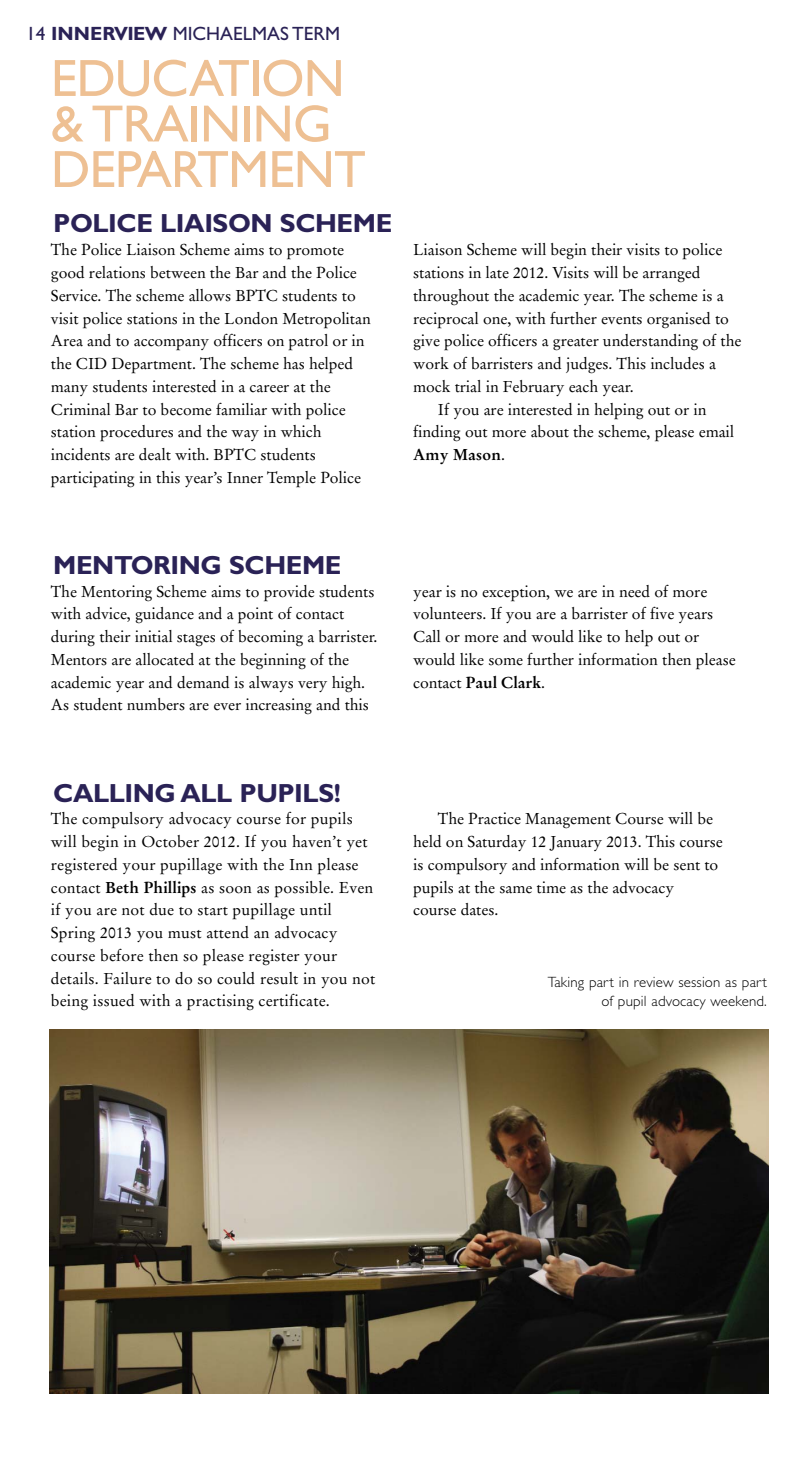
<style>
.page{position:relative;width:794px;height:1474px;background:#fff}
.page>*{position:absolute;margin:0;border:0;box-sizing:border-box;transform-origin:0 0}
.t1{font:52.5px/45.5px "Gill Sans CE";letter-spacing:-.015em;color:#eec093}
.t2{font:700 26.25px "Gill Sans CE";letter-spacing:-.015em;color:#2a2256}
.t3{font:19.25px "Gill Sans CE";color:#2a2256}
.t4{font:15.75px/22.8px "Stempel Garamond";letter-spacing:-.005em;color:#000}
.t5{font:700 15.75px "Stempel Garamond";letter-spacing:.01em;color:#000}
.t6{font:300 14.88px/19.2px "Gill Sans CE";letter-spacing:.01em;color:#000;text-align:right}
.s1{font-weight:700}
.s2{font-weight:400}
</style>
<div class="page">
<img style="left:49px;top:1029px;width:719px;height:364px">
<p class="t3" style="left:26px;top:27px;width:316px">14 <span class="s1">INNERVIEW</span> MICHAELMAS TERM</p>
<h1 class="t1" style="left:51px;top:60px;width:316px">EDUCATION &amp; TRAINING<br>DEPARTMENT</h1>
<h2 class="t2" style="left:53px;top:213px;width:341px">POLICE LIAISON SCHEME</h2>
<p class="t4" style="left:51px;top:240px;width:321px">The Police Liaison Scheme aims to promote good relations between the Bar and the Police Service. The scheme allows BPTC students to visit police stations in the London Metropolitan Area and to accompany officers on patrol or in the CID Department. The scheme has helped many students interested in a career at the Criminal Bar to become familiar with police station procedures and the way in which incidents are dealt with. BPTC students participating in this year’s Inner Temple Police</p>
<p class="t4" style="left:413px;top:240px;width:311px">Liaison Scheme will begin their visits to police</p>
<p class="t4" style="left:413px;top:263px;width:289px">stations in late 2012. Visits will be arranged</p>
<p class="t4" style="left:413px;top:285px;width:312px">throughout the academic year. The scheme is a</p>
<p class="t4" style="left:413px;top:308px;width:317px">reciprocal one, with further events organised to</p>
<p class="t4" style="left:413px;top:331px;width:330px">give police officers a greater understanding of the</p>
<p class="t4" style="left:413px;top:354px;width:304px">work of barristers and judges. This includes a</p>
<p class="t4" style="left:413px;top:376px;width:222px">mock trial in February each year.</p>
<p class="t4" style="left:438px;top:399px;width:270px">If you are interested in helping out or in</p>
<p class="t4" style="left:413px;top:422px;width:323px">finding out more about the scheme, please email</p>
<p class="t5" style="left:413px;top:448px;width:93px">Amy Mason<span class="s2">.</span></p>
<h2 class="t2" style="left:53px;top:555px;width:290px">MENTORING SCHEME</h2>
<p class="t4" style="left:51px;top:581px;width:328px">The Mentoring Scheme aims to provide students with advice, guidance and a point of contact during their initial stages of becoming a barrister.<br>Mentors are allocated at the beginning of the academic year and demand is always very high.<br>As student numbers are ever increasing and this</p>
<p class="t4" style="left:413px;top:581px;width:324px">year is no exception, we are in need of more volunteers. If you are a barrister of five years Call or more and would like to help out or would like some further information then please contact <span class="s1">Paul Clark</span>.</p>
<h2 class="t2" style="left:53px;top:782px;width:289px">CALLING ALL PUPILS!</h2>
<p class="t4" style="left:51px;top:809px;width:326px">The compulsory advocacy course for pupils will begin in October 2012. If you haven’t yet registered your pupillage with the Inn please contact <span class="s1">Beth Phillips</span> as soon as possible. Even if you are not due to start pupillage until Spring 2013 you must attend an advocacy course before then so please register your details. Failure to do so could result in you not being issued with a practising certificate.</p>
<p class="t4" style="left:413px;top:809px;width:311px;text-indent:25px">The Practice Management Course will be held on Saturday 12 January 2013. This course is compulsory and information will be sent to pupils at the same time as the advocacy<br>course dates.</p>
<p class="t6" style="left:547px;top:973px;width:221px">Taking part in review session as part of pupil advocacy weekend.</p>
</div>
